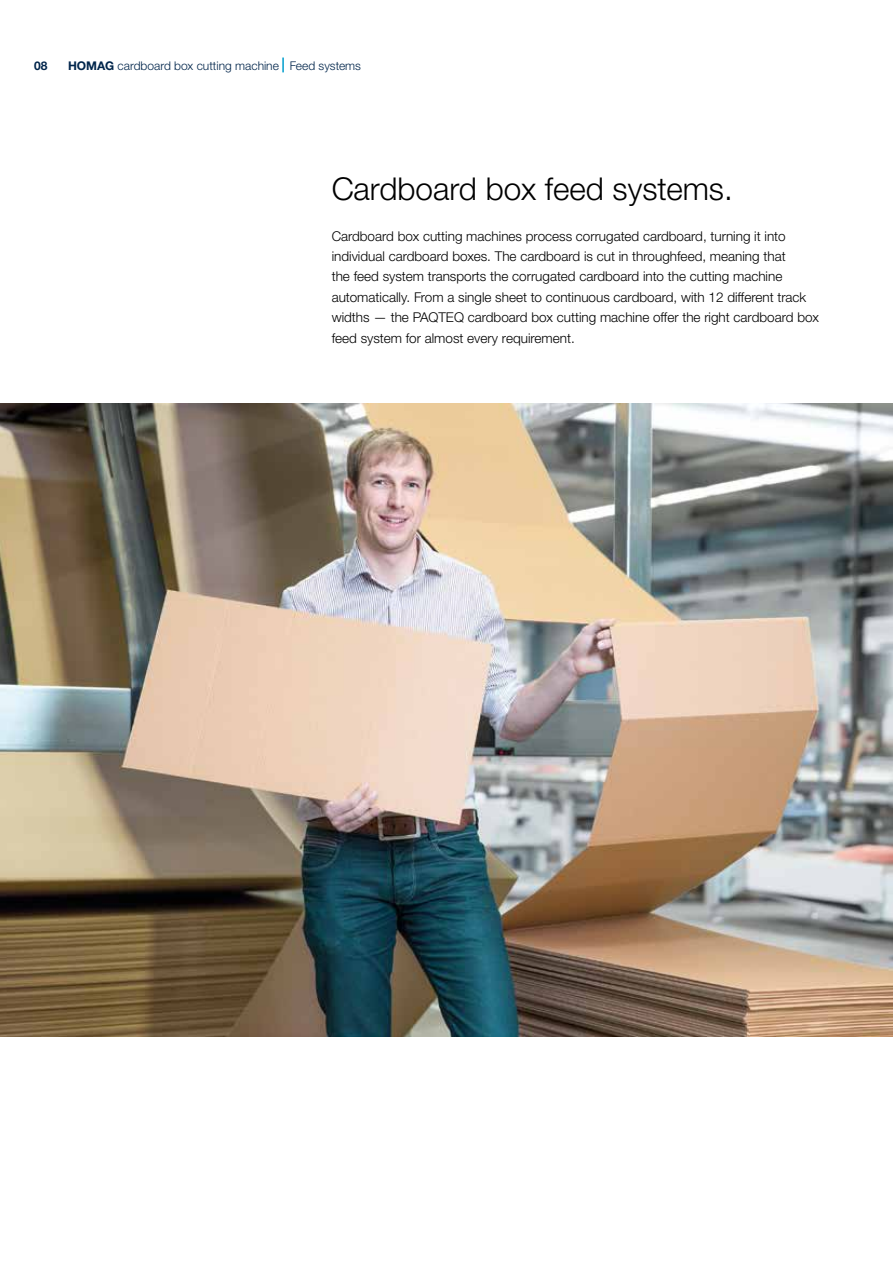
<style>
.page{position:relative;width:893px;height:1263px;background:#fff}
.page>*{position:absolute;margin:0;border:0;box-sizing:border-box;transform-origin:0 0}
.t1{font:300 31.5px "Helvetica Neue LTW1 G";color:#000}
.t2{font:300 13.5px/20.4px "Helvetica Neue LTW1 G";color:#000}
.t3{font:300 12px "Helvetica Neue LTW1 G";color:#00254b}
.t4{font:700 12px "Helvetica Neue LTW1 G";color:#00254b}
.s1{font-weight:700}
</style>
<div class="page">
<img style="left:0;top:404px;width:893px;height:632px">
<svg style="left:282px;top:58px;width:2px;height:14px"></svg>
<p class="t4" style="left:34px;top:58px;width:15px">08</p>
<p class="t3" style="left:68px;top:58px;width:295px"><span class="s1">HOMAG</span> cardboard box cutting machine Feed systems</p>
<h1 class="t1" style="left:332px;top:169px;width:403px">Cardboard box feed systems.</h1>
<p class="t2" style="left:332px;top:226px;width:489px">Cardboard box cutting machines process corrugated cardboard, turning it into individual cardboard boxes. The cardboard is cut in throughfeed, meaning that<br>the feed system transports the corrugated cardboard into the cutting machine automatically. From a single sheet to continuous cardboard, with 12 different track widths — the PAQTEQ cardboard box cutting machine offer the right cardboard box feed system for almost every requirement.</p>
</div>
